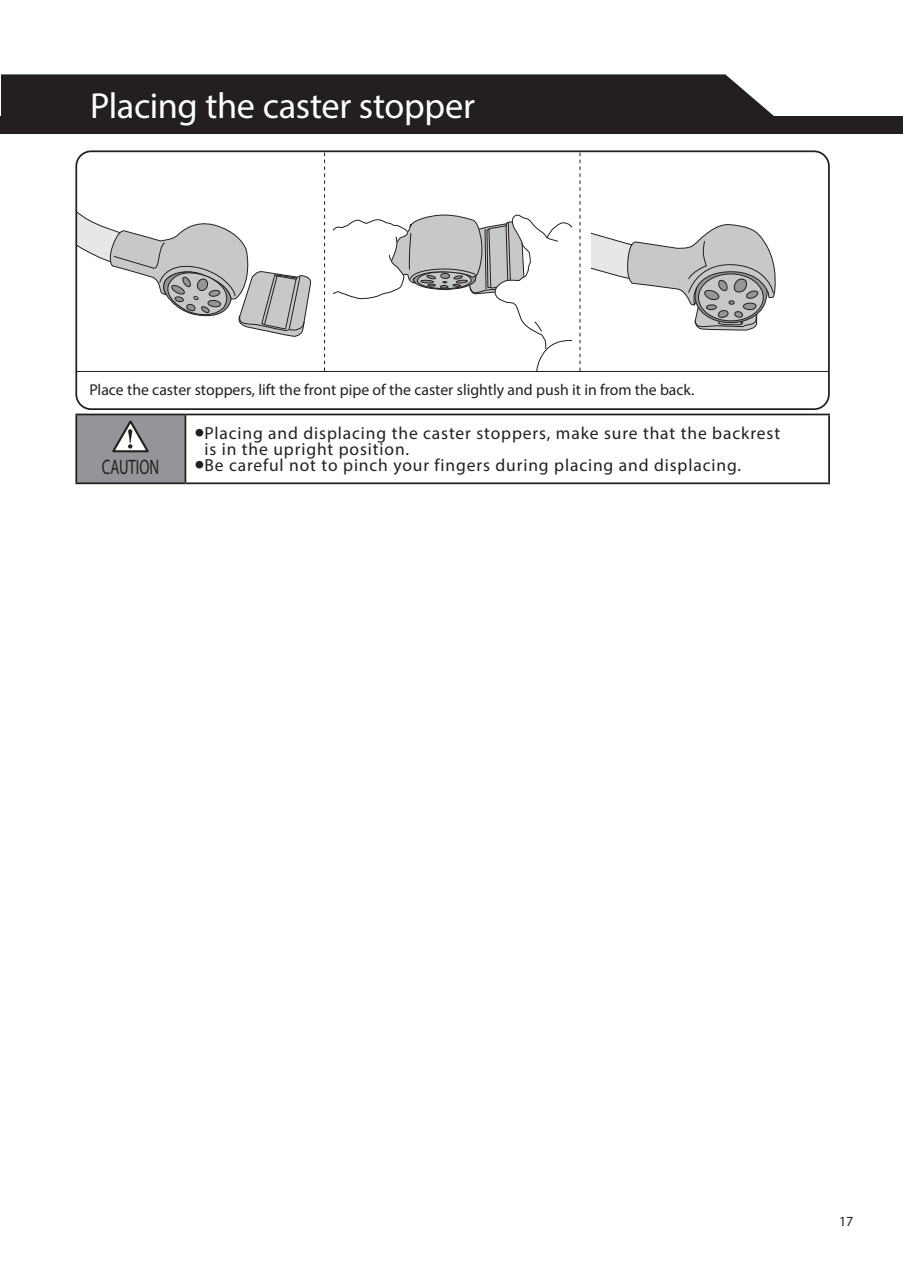
<style>
.page{position:relative;width:903px;height:1275px;background:#fff}
.page>*{position:absolute;margin:0;border:0;box-sizing:border-box;transform-origin:0 0}
.t1{font:36.4px "Myriad Pro";letter-spacing:-.01em;color:#fff}
.t2{font:21px "Myriad Pro";color:#231f20;scale:.7 1}
.t3{font:17.5px/15.8px "Myriad Pro";letter-spacing:.05em;color:#231f20}
.t4{font:15.75px "Myriad Pro";color:#231f20}
.t5{font:14px "Myriad Pro";color:#231f20}
.s1{font-family:"Hira Maru Pro W4";font-size:8.75px}
</style>
<div class="page">
<div style="left:1px;top:116px;width:902px;height:18px;background:#231f20"></div>
<div style="left:1px;top:74px;width:773px;height:42px;background:#231f20"></div>
<div style="left:76px;top:414px;width:109px;height:69px;background:#939598"></div>
<hr style="left:75px;top:414px;width:110px;height:1px;background:#231f20">
<hr style="left:75px;top:415px;width:2px;height:67px;background:#231f20">
<hr style="left:185px;top:414px;width:645px;height:1px;background:#231f20">
<hr style="left:185px;top:415px;width:1px;height:67px;background:#231f20">
<hr style="left:828px;top:415px;width:2px;height:67px;background:#231f20">
<hr style="left:75px;top:482px;width:110px;height:2px;background:#231f20">
<hr style="left:185px;top:482px;width:645px;height:2px;background:#231f20">
<svg style="left:333px;top:214px;width:238px;height:157px"></svg>
<svg style="left:591px;top:224px;width:185px;height:107px"></svg>
<svg style="left:78px;top:212px;width:233px;height:125px"></svg>
<hr style="left:76px;top:371px;width:753px;height:1px;background:#231f20">
<svg style="left:324px;top:153px;width:1px;height:218px"></svg>
<svg style="left:579px;top:153px;width:1px;height:218px"></svg>
<div style="left:75px;top:150px;width:755px;height:260px;border:2px solid #231f20;border-radius:15px"></div>
<svg style="left:112px;top:420px;width:37px;height:33px"></svg>
<h1 class="t1" style="left:90px;top:83px;width:386px">Placing the caster stopper</h1>
<p class="t4" style="left:89px;top:380px;width:607px">Place the caster stoppers, lift the front pipe of the caster slightly and push it in from the back.</p>
<p class="t2" style="left:102px;top:454px;width:83px">CAUTION</p>
<p class="t3" style="left:204px;top:425px;width:577px;text-indent:-9px"><span class="s1">●</span>Placing and displacing the caster stoppers, make sure that the backrest is in the upright position.</p>
<p class="t3" style="left:195px;top:456px;width:547px"><span class="s1">●</span>Be careful not to pinch your fingers during placing and displacing.</p>
<p class="t5" style="left:839px;top:1213px;width:16px">17</p>
</div>
